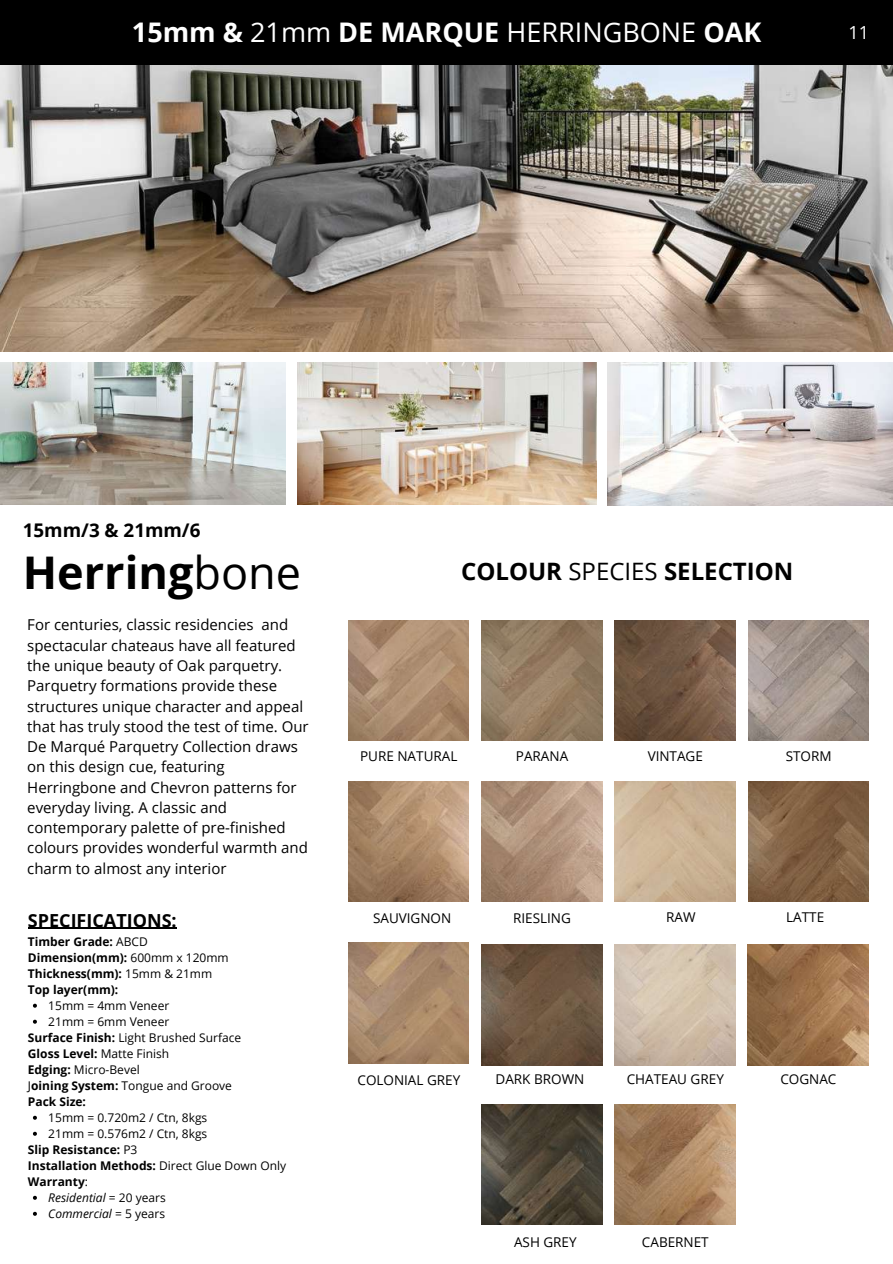
<style>
.page{position:relative;width:893px;height:1264px;background:#fff}
.page>*{position:absolute;margin:0;border:0;box-sizing:border-box;transform-origin:0 0}
.t1{font:700 45px "Open Sans";color:#000}
.t2{font:700 27px "Open Sans";color:#fff}
.t3{font:700 24px "Open Sans";color:#000}
.t4{font:700 18.75px "Open Sans";color:#000}
.t5{font:700 18px "Open Sans";color:#000}
.t6{font:18px "Open Sans";color:#fff}
.t7{font:15px/20.2px "Open Sans";color:#000}
.t8{font:13.5px "Open Sans";color:#000}
.t9{font:700 12px/16px "Open Sans";color:#000}
.t10{font:12px "Open Sans";color:#000}
.t11{font:italic 12px "Open Sans";color:#000}
.s1{font-weight:400}
.s2{font-weight:700}
.s3{font-style:normal}
</style>
<div class="page">
<div style="left:0;top:0;width:892px;height:65px;background:#000"></div>
<img style="left:0;top:65px;width:892px;height:286px">
<img style="left:0;top:362px;width:286px;height:143px">
<img style="left:297px;top:362px;width:299px;height:143px">
<img style="left:608px;top:362px;width:284px;height:143px">
<img style="left:348px;top:620px;width:121px;height:120px">
<hr style="left:28px;top:927px;width:149px;height:1px;background:#000">
<svg style="left:33px;top:1003px;width:4px;height:4px"></svg>
<svg style="left:33px;top:1019px;width:4px;height:4px"></svg>
<svg style="left:33px;top:1115px;width:4px;height:4px"></svg>
<svg style="left:33px;top:1131px;width:4px;height:4px"></svg>
<svg style="left:33px;top:1195px;width:4px;height:4px"></svg>
<svg style="left:33px;top:1211px;width:4px;height:4px"></svg>
<img style="left:348px;top:781px;width:121px;height:120px">
<img style="left:348px;top:942px;width:121px;height:121px">
<img style="left:481px;top:620px;width:121px;height:120px">
<img style="left:615px;top:620px;width:120px;height:120px">
<img style="left:748px;top:620px;width:120px;height:120px">
<img style="left:481px;top:781px;width:121px;height:120px">
<img style="left:748px;top:781px;width:120px;height:120px">
<img style="left:481px;top:944px;width:121px;height:121px">
<img style="left:615px;top:944px;width:120px;height:121px">
<img style="left:748px;top:944px;width:120px;height:121px">
<img style="left:481px;top:1104px;width:121px;height:120px">
<img style="left:614px;top:1104px;width:121px;height:120px">
<h2 class="t2" style="left:132px;top:13px;width:631px">15mm &amp; <span class="s1">21mm</span> DE MARQUE <span class="s1">HERRINGBONE</span> OAK</h2>
<p class="t6" style="left:848px;top:20px;width:22px">11</p>
<p class="t4" style="left:23px;top:517px;width:179px">15mm/3 &amp; 21mm/6</p>
<h1 class="t1" style="left:23px;top:540px;width:280px">Herring<span class="s1">bone</span></h1>
<p class="t7" style="left:27px;top:614px;width:283px">For centuries, classic residencies and spectacular chateaus have all featured the unique beauty of Oak parquetry.<br>Parquetry formations provide these structures unique character and appeal that has truly stood the test of time. Our De Marqué Parquetry Collection draws on this design cue, featuring Herringbone and Chevron patterns for everyday living. A classic and contemporary palette of pre-finished colours provides wonderful warmth and charm to almost any interior</p>
<p class="t5" style="left:28px;top:907px;width:150px">SPECIFICATIONS:</p>
<p class="t9" style="left:28px;top:933px;width:202px">Timber Grade: <span class="s1">ABCD<br></span>Dimension(mm): <span class="s1">600mm x 120mm<br></span>Thickness(mm): <span class="s1">15mm &amp; 21mm<br></span>Top layer(mm):</p>
<p class="t10" style="left:48px;top:996px;width:122px">15mm = 4mm Veneer</p>
<p class="t10" style="left:48px;top:1012px;width:122px">21mm = 6mm Veneer</p>
<p class="t10" style="left:28px;top:1028px;width:215px"><span class="s2">Surface Finish:</span> Light Brushed Surface</p>
<p class="t9" style="left:28px;top:1045px;width:143px">Gloss Level: <span class="s1">Matte Finish</span></p>
<p class="t10" style="left:28px;top:1060px;width:113px"><span class="s2">Edging:</span> Micro-Bevel</p>
<p class="t10" style="left:28px;top:1076px;width:205px">J<span class="s2">oining System:</span> Tongue and Groove</p>
<p class="t9" style="left:28px;top:1093px;width:60px">Pack Size:</p>
<p class="t10" style="left:48px;top:1108px;width:160px">15mm = 0.720m2 / Ctn, 8kgs</p>
<p class="t10" style="left:48px;top:1124px;width:160px">21mm = 0.576m2 / Ctn, 8kgs</p>
<p class="t9" style="left:28px;top:1141px;width:111px">Slip Resistance: <span class="s1">P3</span></p>
<p class="t9" style="left:28px;top:1157px;width:260px">Installation Methods: <span class="s1">Direct Glue Down Only</span></p>
<p class="t9" style="left:28px;top:1173px;width:62px">Warranty<span class="s1">:</span></p>
<p class="t11" style="left:48px;top:1188px;width:119px">Residential <span class="s3">= 20 years</span></p>
<p class="t11" style="left:48px;top:1204px;width:118px">Commercial <span class="s3">= 5 years</span></p>
<h3 class="t3" style="left:461px;top:554px;width:334px">COLOUR <span class="s1">SPECIES</span> SELECTION</h3>
<p class="t8" style="left:360px;top:746px;width:99px">PURE NATURAL</p>
<p class="t8" style="left:516px;top:746px;width:54px">PARANA</p>
<p class="t8" style="left:647px;top:746px;width:57px">VINTAGE</p>
<p class="t8" style="left:785px;top:746px;width:47px">STORM</p>
<p class="t8" style="left:373px;top:908px;width:80px">SAUVIGNON</p>
<p class="t8" style="left:513px;top:908px;width:59px">RIESLING</p>
<p class="t8" style="left:666px;top:907px;width:31px">RAW</p>
<p class="t8" style="left:786px;top:907px;width:39px">LATTE</p>
<p class="t8" style="left:357px;top:1070px;width:104px">COLONIAL GREY</p>
<p class="t8" style="left:495px;top:1069px;width:90px">DARK BROWN</p>
<p class="t8" style="left:626px;top:1069px;width:99px">CHATEAU GREY</p>
<p class="t8" style="left:780px;top:1069px;width:58px">COGNAC</p>
<p class="t8" style="left:514px;top:1232px;width:64px">ASH GREY</p>
<p class="t8" style="left:642px;top:1232px;width:68px">CABERNET</p>
</div>
